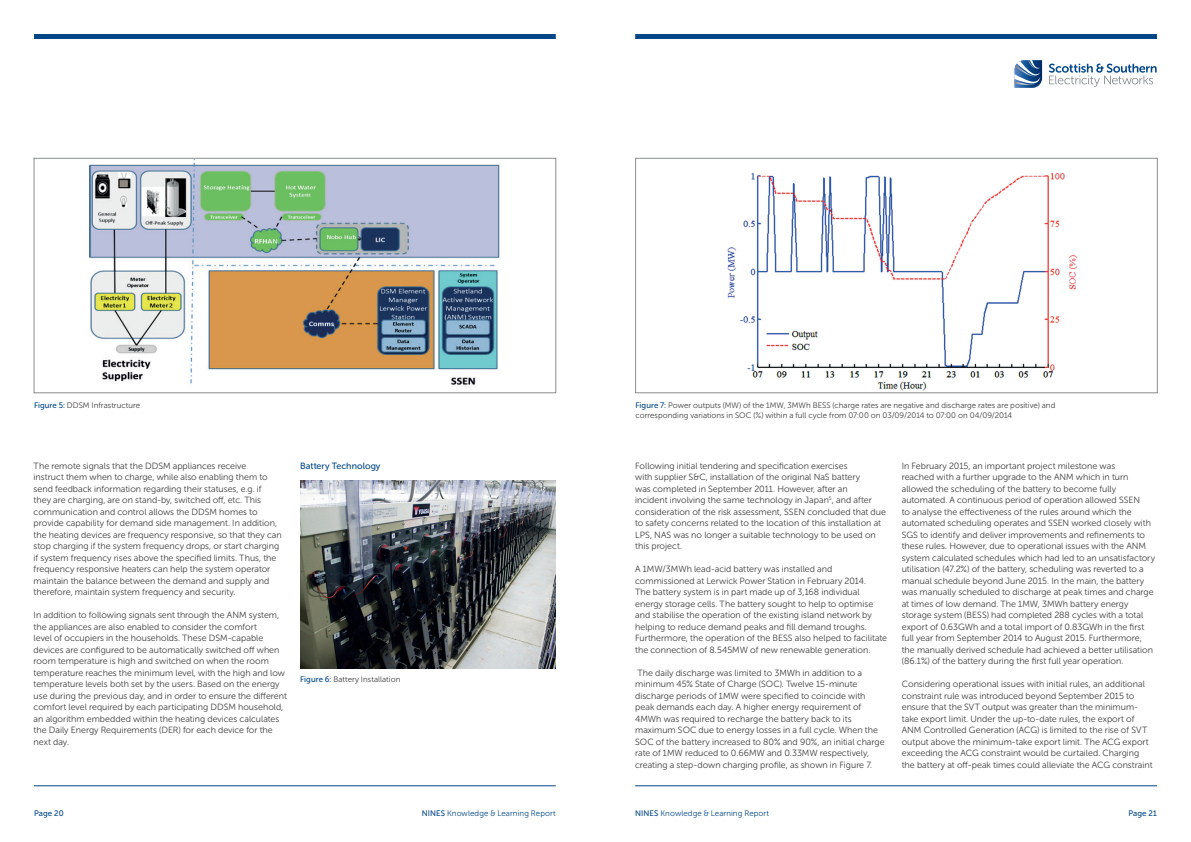
<style>
.page{position:relative;width:1191px;height:842px;background:#fff}
.page>*{position:absolute;margin:0;border:0;box-sizing:border-box;transform-origin:0 0}
.t1{font:9px/11.5px "Museo Sans Rounded 300";color:#3e3e3f}
.t2{font:9px "Museo Sans Rounded 500";letter-spacing:.005em;color:#004687}
.t3{font:8px/10px "Museo Sans Rounded 300";letter-spacing:.005em;color:#3e3e3f}
.t4{font:8px "Museo Sans Rounded 300";letter-spacing:.015em;color:#004687}
.t5{font:8px "Museo Sans Rounded 500";letter-spacing:.015em;color:#004687}
.s1{font-family:"Museo Sans Rounded 500";color:#004687}
.s2{font-family:"Museo Sans Rounded 500"}
</style>
<div class="page">
<img style="left:300px;top:480px;width:255px;height:188px">
<img style="left:90px;top:160px;width:410px;height:225px">
<div style="left:34px;top:158px;width:522px;height:235px;border:1px solid #8b8c8e"></div>
<img style="left:727px;top:172px;width:351px;height:219px">
<div style="left:635px;top:158px;width:522px;height:235px;border:1px solid #8b8c8e"></div>
<div style="left:34px;top:34px;width:522px;height:5px;background:#004687"></div>
<div style="left:635px;top:34px;width:522px;height:5px;background:#004687"></div>
<svg style="left:1014px;top:60px;width:28px;height:28px"></svg>
<svg style="left:1049px;top:64px;width:107px;height:23px"></svg>
<hr style="left:34px;top:785px;width:522px;height:1px;background:#004687">
<hr style="left:635px;top:785px;width:522px;height:1px;background:#004687">
<p class="t3" style="left:34px;top:400px;width:108px"><span class="s1">Figure 5:</span> DDSM Infrastructure</p>
<p class="t1" style="left:34px;top:460px;width:250px">The remote signals that the DDSM appliances receive<br>instruct them when to charge, while also enabling them to send feedback information regarding their statuses, e.g. if<br>they are charging, are on stand-by, switched off, etc. This communication and control allows the DDSM homes to provide capability for demand side management. In addition, the heating devices are frequency responsive, so that they can stop charging if the system frequency drops, or start charging if system frequency rises above the specified limits. Thus, the frequency responsive heaters can help the system operator maintain the balance between the demand and supply and therefore, maintain system frequency and security.</p>
<p class="t1" style="left:34px;top:609px;width:255px">In addition to following signals sent through the ANM system, the appliances are also enabled to consider the comfort<br>level of occupiers in the households. These DSM-capable devices are configured to be automatically switched off when room temperature is high and switched on when the room temperature reaches the minimum level, with the high and low temperature levels both set by the users. Based on the energy use during the previous day, and in order to ensure the different comfort level required by each participating DDSM household, an algorithm embedded within the heating devices calculates the Daily Energy Requirements (DER) for each device for the next day.</p>
<p class="t2" style="left:300px;top:461px;width:82px">Battery Technology</p>
<p class="t3" style="left:300px;top:674px;width:102px"><span class="s1">Figure 6:</span> Battery Installation</p>
<p class="t3" style="left:635px;top:400px;width:421px"><span class="s1">Figure 7:</span> Power outputs (MW) of the 1MW, 3MWh BESS (charge rates are negative and discharge rates are positive) and corresponding variations in SOC (%) within a full cycle from 07:00 on 03/09/2014 to 07:00 on 04/09/2014</p>
<p class="t1" style="left:635px;top:460px;width:252px">Following initial tendering and specification exercises<br>with supplier S&amp;C, installation of the original NaS battery<br>was completed in September 2011. However, after an<br>incident involving the same technology in Japan<sup>5</sup>, and after consideration of the risk assessment, SSEN concluded that due to safety concerns related to the location of this installation at LPS, NAS was no longer a suitable technology to be used on this project.</p>
<p class="t1" style="left:635px;top:563px;width:253px">A 1MW/3MWh lead-acid battery was installed and commissioned at Lerwick Power Station in February 2014.<br>The battery system is in part made up of 3,168 individual energy storage cells. The battery sought to help to optimise and stabilise the operation of the existing island network by helping to reduce demand peaks and fill demand troughs.<br>Furthermore, the operation of the BESS also helped to facilitate the connection of 8.545MW of new renewable generation.</p>
<p class="t1" style="left:635px;top:667px;width:251px">The daily discharge was limited to 3MWh in addition to a minimum 45% State of Charge (SOC). Twelve 15-minute discharge periods of 1MW were specified to coincide with peak demands each day. A higher energy requirement of 4MWh was required to recharge the battery back to its maximum SOC due to energy losses in a full cycle. When the SOC of the battery increased to 80% and 90%, an initial charge rate of 1MW reduced to 0.66MW and 0.33MW respectively, creating a step-down charging profile, as shown in Figure 7.</p>
<p class="t1" style="left:901px;top:460px;width:255px">In February 2015, an important project milestone was<br>reached with a further upgrade to the ANM which in turn allowed the scheduling of the battery to become fully automated. A continuous period of operation allowed SSEN<br>to analyse the effectiveness of the rules around which the automated scheduling operates and SSEN worked closely with SGS to identify and deliver improvements and refinements to these rules. However, due to operational issues with the ANM system calculated schedules which had led to an unsatisfactory utilisation (47.2%) of the battery, scheduling was reverted to a manual schedule beyond June 2015. In the main, the battery was manually scheduled to discharge at peak times and charge at times of low demand. The 1MW, 3MWh battery energy storage system (BESS) had completed 288 cycles with a total export of 0.63GWh and a total import of 0.83GWh in the first full year from September 2014 to August 2015. Furthermore, the manually derived schedule had achieved a better utilisation (86.1%) of the battery during the first full year operation.</p>
<p class="t1" style="left:901px;top:678px;width:252px">Considering operational issues with initial rules, an additional constraint rule was introduced beyond September 2015 to ensure that the SVT output was greater than the minimum&shy;take export limit. Under the up-to-date rules, the export of ANM Controlled Generation (ACG) is limited to the rise of SVT output above the minimum-take export limit. The ACG export exceeding the ACG constraint would be curtailed. Charging the battery at off-peak times could alleviate the ACG constraint</p>
<p class="t5" style="left:34px;top:809px;width:31px">Page 20</p>
<p class="t4" style="left:422px;top:809px;width:135px"><span class="s2">NINES</span> Knowledge &amp; Learning Report</p>
<p class="t4" style="left:635px;top:809px;width:135px"><span class="s2">NINES</span> Knowledge &amp; Learning Report</p>
<p class="t5" style="left:1128px;top:809px;width:30px">Page 21</p>
</div>
